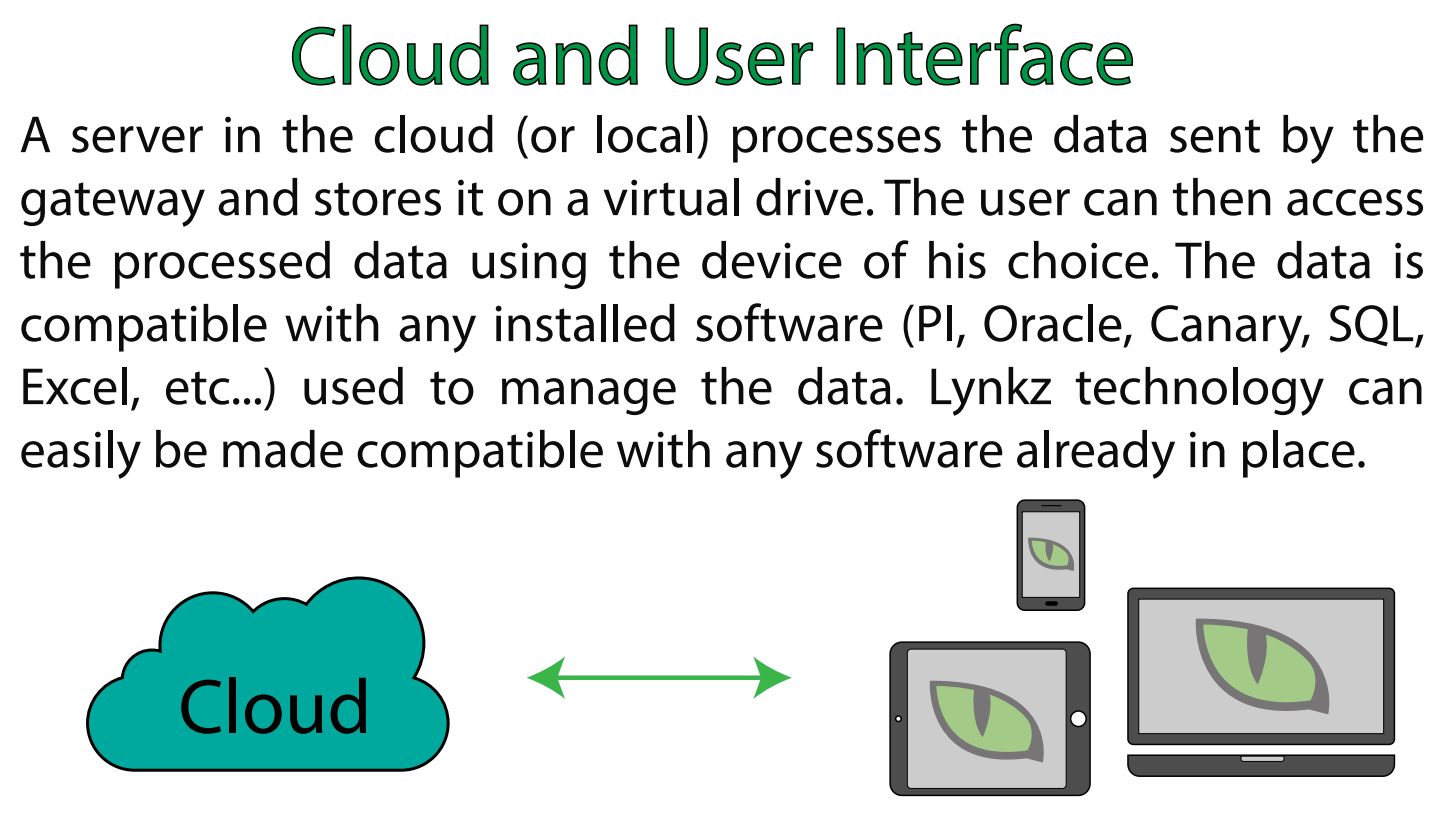
<style>
.page{position:relative;width:1440px;height:840px;background:#fff}
.page>*{position:absolute;margin:0;border:0;box-sizing:border-box;transform-origin:0 0}
.t1{font:82.5px "Myriad Pro";color:#009245}
.t2{font:77.85px "Myriad Pro";color:#000}
.t3{font:52.5px/63px "Myriad Pro";color:#0b0c0b;text-align:justify}
</style>
<div class="page">
<svg style="left:291px;top:26px;width:45px;height:60px"></svg>
<div style="left:343px;top:25px;width:8px;height:60px;border:2px solid #000"></div>
<svg style="left:359px;top:42px;width:41px;height:44px"></svg>
<svg style="left:406px;top:43px;width:37px;height:43px"></svg>
<svg style="left:450px;top:24px;width:39px;height:62px"></svg>
<svg style="left:513px;top:42px;width:34px;height:44px"></svg>
<svg style="left:555px;top:42px;width:37px;height:43px"></svg>
<svg style="left:599px;top:24px;width:39px;height:62px"></svg>
<svg style="left:665px;top:27px;width:120px;height:59px"></svg>
<svg style="left:791px;top:42px;width:23px;height:43px"></svg>
<div style="left:837px;top:28px;width:8px;height:57px;border:2px solid #000"></div>
<svg style="left:856px;top:31px;width:107px;height:55px"></svg>
<svg style="left:969px;top:23px;width:165px;height:63px"></svg>
<svg style="left:86px;top:576px;width:364px;height:196px"></svg>
<div style="left:554px;top:675px;width:211px;height:5px;background:#39b54a"></div>
<svg style="left:527px;top:656px;width:38px;height:43px"></svg>
<svg style="left:753px;top:656px;width:39px;height:43px"></svg>
<div style="left:1128px;top:588px;width:266px;height:156px;background:#4d4d4d;border-radius:5px"></div>
<div style="left:1127px;top:588px;width:268px;height:157px;border:2px solid #000;border-radius:5px"></div>
<div style="left:1138px;top:599px;width:246px;height:135px;background:#ccc;border:1px solid #000"></div>
<svg style="left:1127px;top:754px;width:269px;height:23px;background:#4b4b4b"></svg>
<div style="left:890px;top:642px;width:200px;height:153px;background:#4d4d4d;border-radius:12px"></div>
<div style="left:889px;top:641px;width:202px;height:155px;border:2px solid #000;border-radius:12px"></div>
<div style="left:907px;top:649px;width:159px;height:139px;background:#ccc;border-radius:4px"></div>
<div style="left:907px;top:649px;width:160px;height:140px;border:1px solid #000;border-radius:4px"></div>
<div style="left:1071px;top:711px;width:15px;height:16px;background:#fff;border-radius:50%"></div>
<div style="left:1070px;top:710px;width:17px;height:17px;border:2px solid #000;border-radius:50%"></div>
<div style="left:895px;top:715px;width:7px;height:7px;border:2px solid #000;border-radius:50%"></div>
<div style="left:1017px;top:500px;width:68px;height:110px;background:#4d4d4d;border-radius:7px"></div>
<div style="left:1017px;top:499px;width:68px;height:112px;border:2px solid #000;border-radius:7px"></div>
<div style="left:1022px;top:511px;width:58px;height:87px;background:#ccc;border:1px solid #000"></div>
<svg style="left:1042px;top:505px;width:19px;height:1px"></svg>
<div style="left:1047px;top:601px;width:9px;height:5px;background:#000"></div>
<svg style="left:1196px;top:619px;width:133px;height:95px"></svg>
<svg style="left:930px;top:681px;width:114px;height:82px"></svg>
<svg style="left:1028px;top:538px;width:46px;height:33px"></svg>
<h1 class="t1" style="left:290px;top:5px;width:847px">Cloud and User Interface</h1>
<p class="t3" style="left:19px;top:102px;width:1407px">A server in the cloud (or local) processes the data sent by the gateway and stores it on a virtual drive. The user can then access the processed data using the device of his choice. The data is compatible with any installed software (PI, Oracle, Canary, SQL, Excel, etc...) used to manage the data. Lynkz technology can easily be made compatible with any software already in place.</p>
<h2 class="t2" style="left:178px;top:659px;width:195px">Cloud</h2>
</div>
